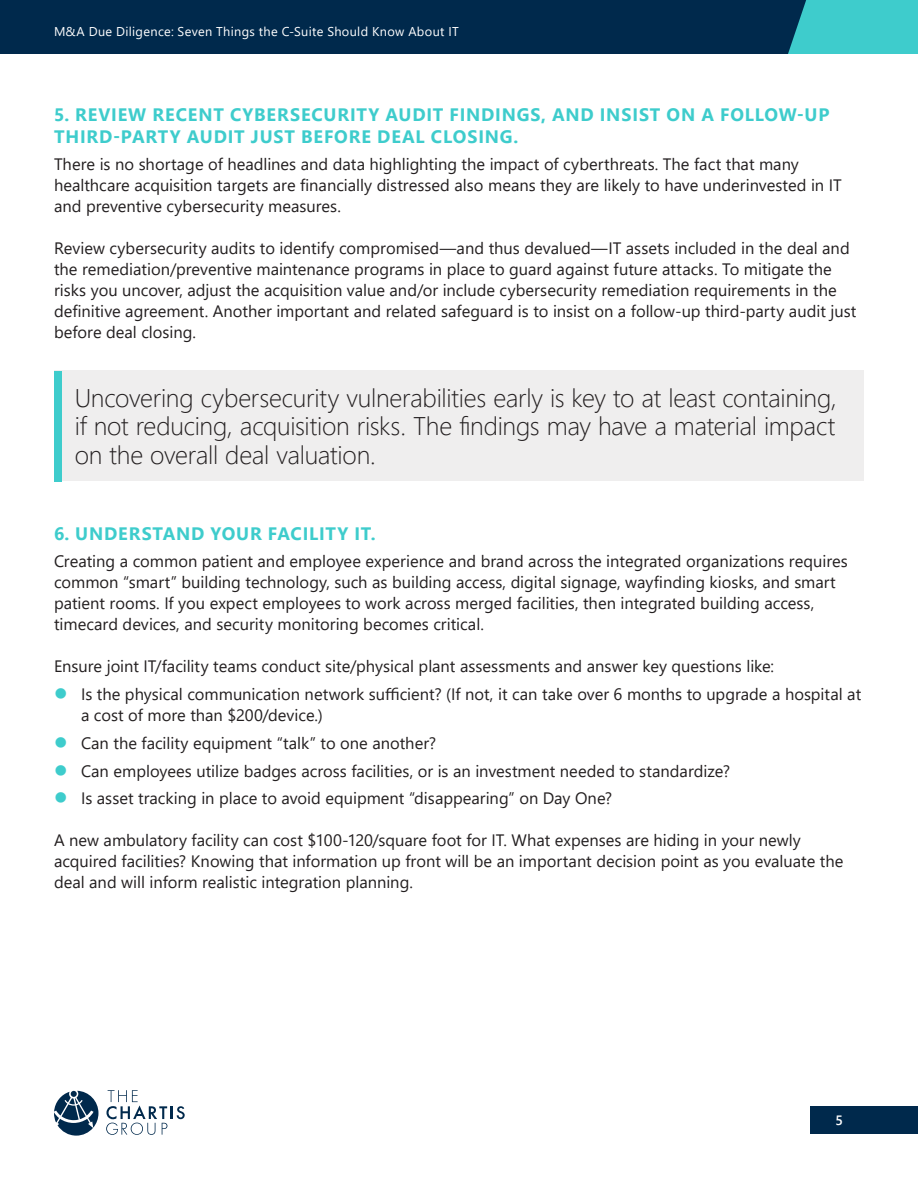
<style>
.page{position:relative;width:918px;height:1188px;background:#fff}
.page>*{position:absolute;margin:0;border:0;box-sizing:border-box;transform-origin:0 0}
.Chartis_-_Dek{font:300 25.5px/28.5px "Segoe UI";letter-spacing:-.01em;color:#231f20;text-align:justify}
.Chartis_-_Heading_2{font:700 18px/21.6px "Segoe UI";letter-spacing:.045em;color:#3ecccc}
.Chartis_-_Body{font:16.5px/21px "Segoe UI";color:#231f20}
.t1{font:600 13.5px "Segoe UI";color:#fff}
.t2{font:12.75px "Segoe UI";letter-spacing:.025em;color:#fff}
</style>
<div class="page">
<div style="left:0;top:0;width:918px;height:54px;background:#00294c"></div>
<svg style="left:788px;top:0;width:130px;height:54px"></svg>
<div style="left:810px;top:1106px;width:108px;height:28px;background:#00294c"></div>
<svg style="left:54px;top:1091px;width:44px;height:45px"></svg>
<svg style="left:106px;top:1090px;width:79px;height:45px"></svg>
<div style="left:54px;top:370px;width:810px;height:112px;background:#efeeee"></div>
<div style="left:54px;top:371px;width:8px;height:111px;background:#3ecccc"></div>
<p class="t2" style="left:54px;top:20px;width:406px">M&amp;A Due Diligence: Seven Things the C-Suite Should Know About IT</p>
<p class="Chartis_-_Heading_2" style="left:54px;top:103px;width:777px">5. REVIEW RECENT CYBERSECURITY AUDIT FINDINGS, AND INSIST ON A FOLLOW-UP<br>THIRD-PARTY AUDIT JUST BEFORE DEAL CLOSING.</p>
<p class="Chartis_-_Body" style="left:54px;top:153px;width:789px">There is no shortage of headlines and data highlighting the impact of cyberthreats. The fact that many healthcare acquisition targets are financially distressed also means they are likely to have underinvested in IT and preventive cybersecurity measures.</p>
<p class="Chartis_-_Body" style="left:54px;top:237px;width:804px">Review cybersecurity audits to identify compromised—and thus devalued—IT assets included in the deal and the remediation/preventive maintenance programs in place to guard against future attacks. To mitigate the risks you uncover, adjust the acquisition value and/or include cybersecurity remediation requirements in the definitive agreement. Another important and related safeguard is to insist on a follow-up third-party audit just before deal closing.</p>
<p class="Chartis_-_Dek" style="left:75px;top:381px;width:764px">Uncovering cybersecurity vulnerabilities early is key to at least containing, if not reducing, acquisition risks. The findings may have a material impact on the overall deal valuation.</p>
<p class="Chartis_-_Heading_2" style="left:54px;top:521px;width:323px">6. UNDERSTAND YOUR FACILITY IT.</p>
<p class="Chartis_-_Body" style="left:54px;top:550px;width:795px">Creating a common patient and employee experience and brand across the integrated organizations requires common “smart” building technology, such as building access, digital signage, wayfinding kiosks, and smart patient rooms. If you expect employees to work across merged facilities, then integrated building access, timecard devices, and security monitoring becomes critical.</p>
<p class="Chartis_-_Body" style="left:54px;top:655px;width:722px">Ensure joint IT/facility teams conduct site/physical plant assessments and answer key questions like:</p>
<p class="Chartis_-_Body" style="left:81px;top:682px;width:782px">Is the physical communication network sufficient? (If not, it can take over 6 months to upgrade a hospital at a cost of more than $200/device.)</p>
<p class="Chartis_-_Body" style="left:81px;top:731px;width:357px">Can the facility equipment “talk” to one another?</p>
<p class="Chartis_-_Body" style="left:81px;top:759px;width:651px">Can employees utilize badges across facilities, or is an investment needed to standardize?</p>
<p class="Chartis_-_Body" style="left:81px;top:787px;width:533px">Is asset tracking in place to avoid equipment “disappearing” on Day One?</p>
<p class="Chartis_-_Body" style="left:54px;top:829px;width:791px">A new ambulatory facility can cost $100-120/square foot for IT. What expenses are hiding in your newly acquired facilities? Knowing that information up front will be an important decision point as you evaluate the deal and will inform realistic integration planning.</p>
<p class="t1" style="left:836px;top:1107px;width:9px">5</p>
</div>
